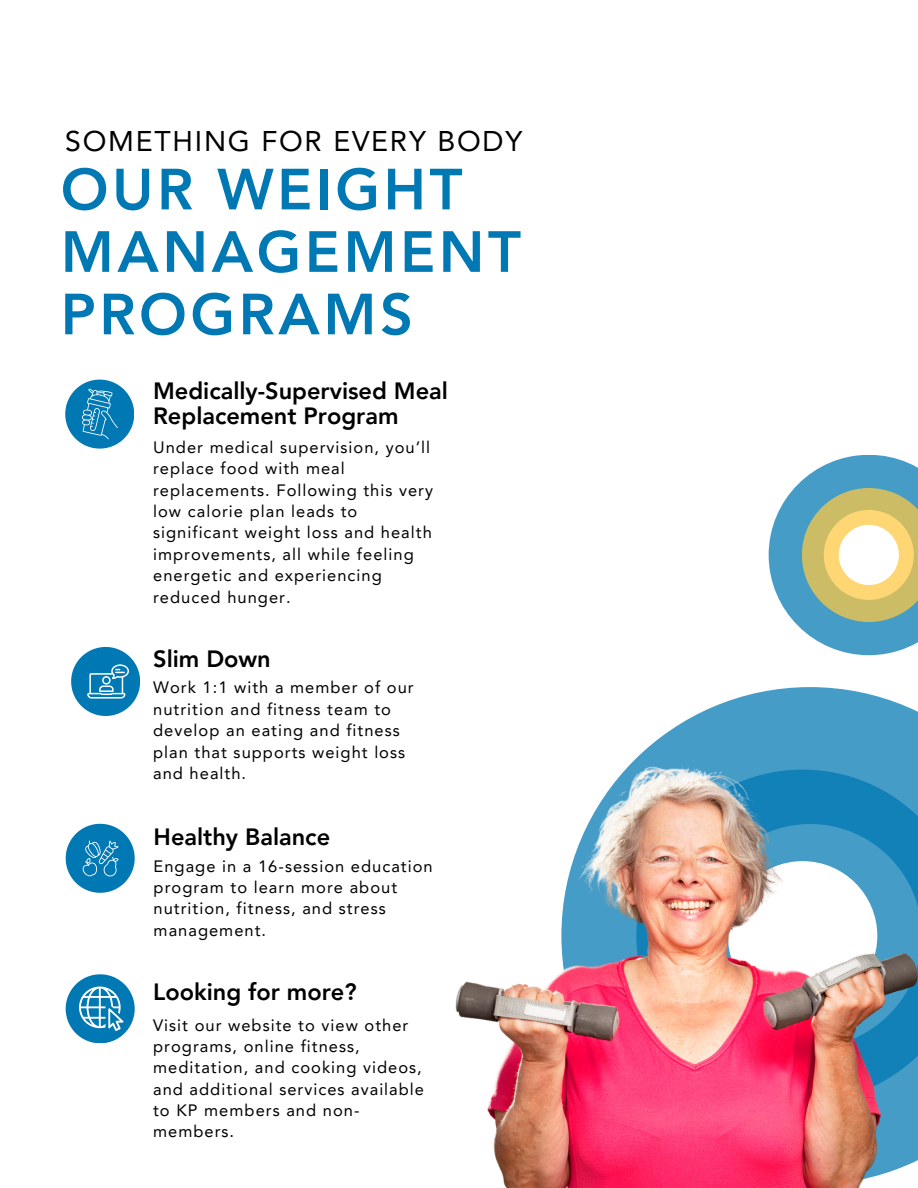
<style>
.page{position:relative;width:918px;height:1188px;background:#fff}
.page>*{position:absolute;margin:0;border:0;box-sizing:border-box;transform-origin:0 0}
.t1{font:800 57.45px/62.4px "Avenir LT Pro";letter-spacing:.06em;color:#0078b3}
.t2{font:28.5px "Avenir LT Pro";letter-spacing:.06em;color:#000}
.t3{font:800 23.55px/25.8px "Avenir LT Pro";color:#000}
.t4{font:16.5px/21.3px "Avenir LT Pro";letter-spacing:.06em;color:#000}
</style>
<div class="page">
<svg style="left:641px;top:687px;width:277px;height:67px;fill:#459cc7"></svg>
<svg style="left:769px;top:455px;width:149px;height:200px"></svg>
<img style="left:455px;top:754px;width:463px;height:434px">
<svg style="left:65px;top:380px;width:69px;height:68px"></svg>
<svg style="left:71px;top:647px;width:69px;height:69px"></svg>
<svg style="left:66px;top:824px;width:68px;height:68px"></svg>
<svg style="left:66px;top:974px;width:68px;height:69px"></svg>
<p class="t2" style="left:65px;top:130px;width:459px">SOMETHING FOR EVERY BODY</p>
<p class="t1" style="left:61px;top:163px;width:462px">OUR WEIGHT<br>MANAGEMENT<br>PROGRAMS</p>
<h1 class="t3" style="left:153px;top:380px;width:296px">Medically-Supervised Meal<br>Replacement Program</h1>
<p class="t4" style="left:153px;top:438px;width:281px">Under medical supervision, you’ll replace food with meal replacements. Following this very low calorie plan leads to significant weight loss and health improvements, all while feeling energetic and experiencing reduced hunger.</p>
<p class="t3" style="left:153px;top:648px;width:119px">Slim Down</p>
<p class="t4" style="left:153px;top:679px;width:262px">Work 1:1 with a member of our nutrition and fitness team to develop an eating and fitness plan that supports weight loss and health.</p>
<p class="t3" style="left:154px;top:826px;width:178px">Healthy Balance</p>
<p class="t4" style="left:154px;top:857px;width:281px">Engage in a 16-session education program to learn more about nutrition, fitness, and stress management.</p>
<h3 class="t3" style="left:153px;top:981px;width:205px">Looking for more?</h3>
<p class="t4" style="left:153px;top:1016px;width:272px">Visit our website to view other programs, online fitness, meditation, and cooking videos, and additional services available to KP members and non&shy;members.</p>
</div>
